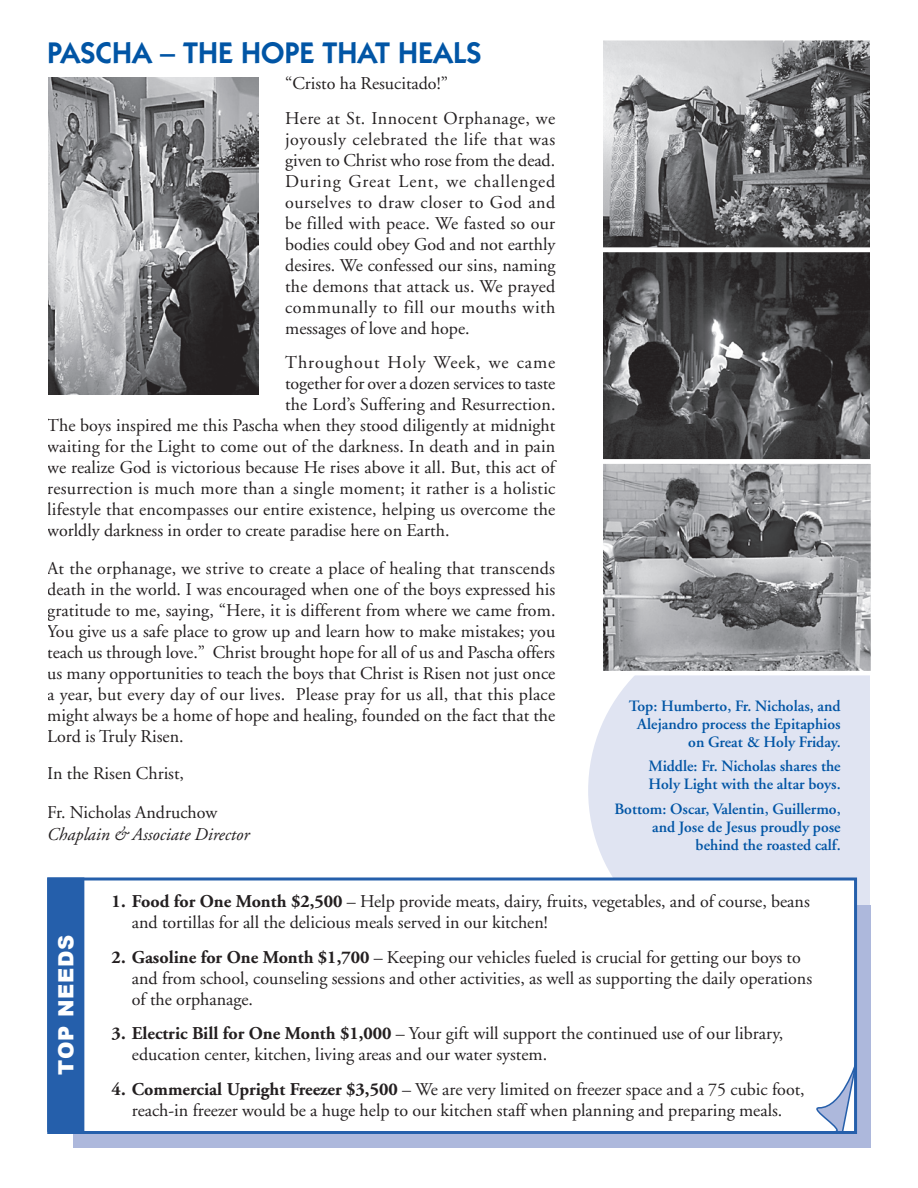
<style>
.page{position:relative;width:918px;height:1188px;background:#fff}
.page>*{position:absolute;margin:0;border:0;box-sizing:border-box;transform-origin:0 0}
.t1{font:600 30px "Itc Kabel";color:#0155a5}
.t2{font:900 21px "Arial";letter-spacing:.04em;color:#fff}
.t3{font:18px/21px "Adobe Garamond";color:#231f20}
.t4{font:italic 18px/22.5px "Adobe Garamond";color:#231f20}
.t5{font:18px "Adobe Garamond";letter-spacing:.055em;color:#231f20}
.t6{font:600 15.75px/18px "Adobe Garamond";color:#0155a5;text-align:right}
.s1{font-style:normal}
.s2{font-weight:700}
</style>
<div class="page">
<div style="left:588px;top:675px;width:282px;height:230px;background:#e0e4f2"></div>
<img style="left:603px;top:41px;width:267px;height:629px">
<div style="left:598px;top:36px;width:277px;height:216px;border:4px solid #fff"></div>
<div style="left:599px;top:248px;width:276px;height:216px;border:4px solid #fff"></div>
<img style="left:48px;top:78px;width:210px;height:317px">
<div style="left:871px;top:0;width:47px;height:1188px;background:#fff"></div>
<div style="left:73px;top:905px;width:798px;height:243px;background:#adb8dc"></div>
<div style="left:49px;top:879px;width:807px;height:254px;background:#fff"></div>
<div style="left:47px;top:878px;width:810px;height:256px;border:3px solid #255fab"></div>
<svg style="left:806px;top:1061px;width:51px;height:72px"></svg>
<div style="left:49px;top:879px;width:34px;height:251px;background:#255fab"></div>
<div style="left:47px;top:878px;width:37px;height:254px;border:3px solid #255fab"></div>
<div style="left:599px;top:459px;width:276px;height:216px;border:4px solid #fff"></div>
<p class="t1" style="left:47px;top:35px;width:436px">PASCHA – THE HOPE THAT HEALS</p>
<p class="t3" style="left:285px;top:74px;width:164px">“Cristo ha Resucitado!”</p>
<p class="t3" style="left:285px;top:108px;width:272px;text-align:justify">Here at St. Innocent Orphanage, we joyously celebrated the life that was given to Christ who rose from the dead.<br>During Great Lent, we challenged ourselves to draw closer to God and be filled with peace. We fasted so our bodies could obey God and not earthly desires. We confessed our sins, naming the demons that attack us. We prayed communally to fill our mouths with messages of love and hope.</p>
<p class="t5" style="left:285px;top:353px;width:272px">Throughout Holy Week, we came</p>
<p class="t3" style="left:285px;top:374px;width:272px">together for over a dozen services to taste</p>
<p class="t3" style="left:285px;top:395px;width:272px">the Lord’s Suffering and Resurrection.</p>
<p class="t3" style="left:47px;top:416px;width:510px">The boys inspired me this Pascha when they stood diligently at midnight</p>
<p class="t3" style="left:47px;top:437px;width:510px">waiting for the Light to come out of the darkness. In death and in pain</p>
<p class="t3" style="left:47px;top:458px;width:509px">we realize God is victorious because He rises above it all. But, this act of</p>
<p class="t3" style="left:47px;top:479px;width:510px">resurrection is much more than a single moment; it rather is a holistic</p>
<p class="t3" style="left:47px;top:500px;width:510px">lifestyle that encompasses our entire existence, helping us overcome the</p>
<p class="t3" style="left:47px;top:521px;width:404px">worldly darkness in order to create paradise here on Earth.</p>
<p class="t3" style="left:47px;top:558px;width:510px;text-align:justify">At the orphanage, we strive to create a place of healing that transcends death in the world. I was encouraged when one of the boys expressed his gratitude to me, saying, “Here, it is different from where we came from.<br>You give us a safe place to grow up and learn how to make mistakes; you teach us through love.” Christ brought hope for all of us and Pascha offers us many opportunities to teach the boys that Christ is Risen not just once a year, but every day of our lives. Please pray for us all, that this place might always be a home of hope and healing, founded on the fact that the Lord is Truly Risen.</p>
<p class="t3" style="left:47px;top:763px;width:138px">In the Risen Christ,</p>
<p class="t4" style="left:47px;top:801px;width:204px"><span class="s1">Fr. Nicholas Andruchow<br></span>Chaplain &amp; Associate Director</p>
<p class="t6" style="left:629px;top:697px;width:214px">Top: Humberto, Fr. Nicholas, and<br>Alejandro process the Epitaphios on Great &amp; Holy Friday.</p>
<p class="t6" style="left:648px;top:758px;width:194px;text-align:left">Middle: Fr. Nicholas shares the<br>Holy Light with the altar boys.</p>
<p class="t6" style="left:614px;top:801px;width:228px">Bottom: Oscar, Valentin, Guillermo, and Jose de Jesus proudly pose behind the roasted calf.</p>
<p class="t2" style="left:54px;top:1075px;width:142px;rotate:-90deg">TOP NEEDS</p>
<p class="t3" style="left:132px;top:892px;width:679px;text-indent:-20px"><span class="s2">1. Food for One Month $2,500</span> – Help provide meats, dairy, fruits, vegetables, and of course, beans and tortillas for all the delicious meals served in our kitchen!</p>
<p class="t3" style="left:132px;top:947px;width:682px;text-indent:-20px"><span class="s2">2. Gasoline for One Month $1,700</span> – Keeping our vehicles fueled is crucial for getting our boys to and from school, counseling sessions and other activities, as well as supporting the daily operations of the orphanage.</p>
<p class="t3" style="left:132px;top:1024px;width:653px;text-indent:-20px"><span class="s2">3. Electric Bill for One Month $1,000</span> – Your gift will support the continued use of our library, education center, kitchen, living areas and our water system.</p>
<p class="t3" style="left:112px;top:1079px;width:695px;text-align:center"><span class="s2">4. Commercial Upright Freezer $3,500</span> – We are very limited on freezer space and a 75 cubic foot, reach-in freezer would be a huge help to our kitchen staff when planning and preparing meals.</p>
</div>
